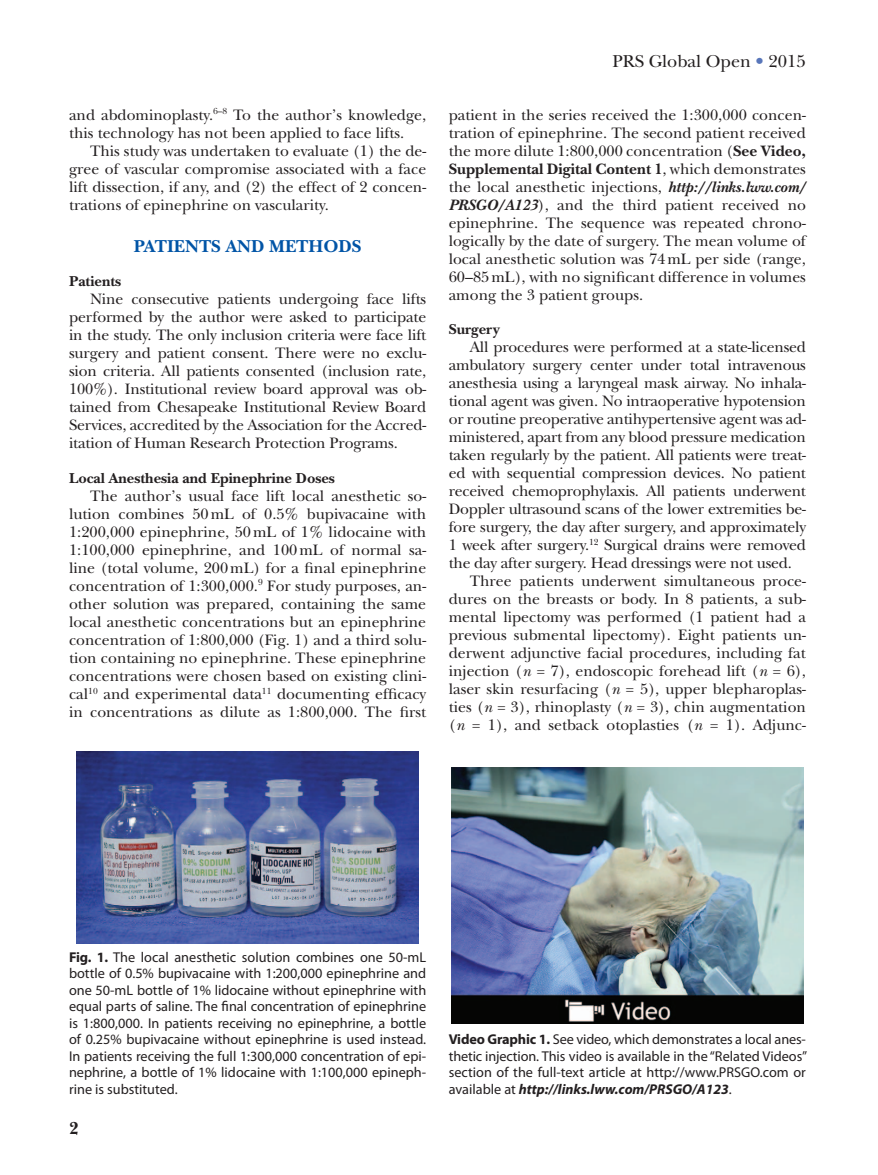
<style>
.page{position:relative;width:878px;height:1175px;background:#fff}
.page>*{position:absolute;margin:0;border:0;box-sizing:border-box;transform-origin:0 0}
.t1{font:18px "New Baskerville";color:#231f20}
.t2{font:700 18px "New Baskerville";color:#0154a6}
.t3{font:700 18px "New Baskerville";color:#231f20}
.t4{font:15.75px/18px "New Baskerville";letter-spacing:-.01em;color:#231f20;text-align:justify}
.t5{font:700 15px "New Baskerville";color:#231f20}
.t6{font:14.25px/16.5px "Myriad Pro";color:#231f20;text-align:justify}
.s1{color:#5876ba}
.s2{font-weight:700}
.s3{font-weight:700;font-style:italic}
.s4{font-style:italic}
</style>
<div class="page">
<img style="left:77px;top:751px;width:341px;height:192px">
<img style="left:451px;top:767px;width:352px;height:256px">
<p class="t4" style="left:69px;top:105px;width:359px">and abdominoplasty.<sup>6–8</sup> To the author’s knowledge, this technology has not been applied to face lifts.</p>
<p class="t4" style="left:69px;top:141px;width:359px;text-indent:21px">This study was undertaken to evaluate (1) the de&shy;gree of vascular compromise associated with a face lift dissection, if any, and (2) the effect of 2 concen&shy;trations of epinephrine on vascularity.</p>
<p class="t2" style="left:134px;top:235px;width:229px">PATIENTS AND METHODS</p>
<p class="t5" style="left:69px;top:272px;width:54px">Patients</p>
<p class="t4" style="left:69px;top:290px;width:359px;text-indent:21px">Nine consecutive patients undergoing face lifts performed by the author were asked to participate in the study. The only inclusion criteria were face lift surgery and patient consent. There were no exclu&shy;sion criteria. All patients consented (inclusion rate, 100%). Institutional review board approval was ob&shy;tained from Chesapeake Institutional Review Board Services, accredited by the Association for the Accred&shy;itation of Human Research Protection Programs.</p>
<p class="t5" style="left:69px;top:469px;width:267px">Local Anesthesia and Epinephrine Doses</p>
<p class="t4" style="left:69px;top:486px;width:359px;text-indent:21px">The author’s usual face lift local anesthetic so&shy;lution combines 50mL of 0.5% bupivacaine with 1:200,000 epinephrine, 50mL of 1% lidocaine with 1:100,000 epinephrine, and 100mL of normal sa&shy;line (total volume, 200mL) for a final epinephrine concentration of 1:300,000.<sup>9</sup> For study purposes, an&shy;other solution was prepared, containing the same local anesthetic concentrations but an epinephrine concentration of 1:800,000 (Fig. 1) and a third solu&shy;tion containing no epinephrine. These epinephrine concentrations were chosen based on existing clini&shy;cal<sup>10</sup> and experimental data<sup>11</sup> documenting efficacy in concentrations as dilute as 1:800,000. The first</p>
<p class="t1" style="left:612px;top:51px;width:195px">PRS Global Open <span class="s1">•</span> 2015</p>
<p class="t4" style="left:448px;top:105px;width:359px">patient in the series received the 1:300,000 concen&shy;tration of epinephrine. The second patient received the more dilute 1:800,000 concentration (<span class="s2">See Video, Supplemental Digital Content 1</span>, which demonstrates the local anesthetic injections, <span class="s3">http://links.lww.com/ PRSGO/A123</span>), and the third patient received no epinephrine. The sequence was repeated chrono&shy;logically by the date of surgery. The mean volume of local anesthetic solution was 74mL per side (range, 60–85mL), with no significant difference in volumes among the 3 patient groups.</p>
<p class="t5" style="left:448px;top:320px;width:52px">Surgery</p>
<p class="t4" style="left:470px;top:338px;width:337px">All procedures were performed at a state-licensed</p>
<p class="t4" style="left:449px;top:356px;width:358px">ambulatory surgery center under total intravenous</p>
<p class="t4" style="left:449px;top:374px;width:359px">anesthesia using a laryngeal mask airway. No inhala-</p>
<p class="t4" style="left:449px;top:392px;width:358px">tional agent was given. No intraoperative hypotension</p>
<p class="t4" style="left:449px;top:410px;width:358px">or routine preoperative antihypertensive agent was ad-</p>
<p class="t4" style="left:449px;top:428px;width:359px">ministered, apart from any blood pressure medication</p>
<p class="t4" style="left:449px;top:446px;width:359px">taken regularly by the patient. All patients were treat-</p>
<p class="t4" style="left:449px;top:464px;width:359px">ed with sequential compression devices. No patient</p>
<p class="t4" style="left:449px;top:482px;width:358px">received chemoprophylaxis. All patients underwent</p>
<p class="t4" style="left:449px;top:500px;width:359px">Doppler ultrasound scans of the lower extremities be-</p>
<p class="t4" style="left:449px;top:518px;width:359px">fore surgery, the day after surgery, and approximately</p>
<p class="t4" style="left:449px;top:536px;width:358px">1 week after surgery.<sup>12</sup> Surgical drains were removed</p>
<p class="t4" style="left:449px;top:554px;width:344px">the day after surgery. Head dressings were not used.</p>
<p class="t4" style="left:469px;top:572px;width:338px">Three patients underwent simultaneous proce-</p>
<p class="t4" style="left:449px;top:590px;width:359px">dures on the breasts or body. In 8 patients, a sub-</p>
<p class="t4" style="left:449px;top:608px;width:359px">mental lipectomy was performed (1 patient had a</p>
<p class="t4" style="left:449px;top:626px;width:358px">previous submental lipectomy). Eight patients un-</p>
<p class="t4" style="left:449px;top:644px;width:358px">derwent adjunctive facial procedures, including fat</p>
<p class="t4" style="left:449px;top:662px;width:359px">injection (<span class="s4">n</span> = 7), endoscopic forehead lift (<span class="s4">n</span> = 6),</p>
<p class="t4" style="left:449px;top:680px;width:359px">laser skin resurfacing (<span class="s4">n</span> = 5), upper blepharoplas-</p>
<p class="t4" style="left:449px;top:698px;width:359px">ties (<span class="s4">n</span> = 3), rhinoplasty (<span class="s4">n</span> = 3), chin augmentation</p>
<p class="t4" style="left:449px;top:716px;width:359px">(<span class="s4">n</span> = 1), and setback otoplasties (<span class="s4">n</span> = 1). Adjunc-</p>
<p class="t6" style="left:69px;top:948px;width:359px"><span class="s2">Fig. 1.</span> The local anesthetic solution combines one 50-mL bottle of 0.5% bupivacaine with 1:200,000 epinephrine and one 50-mL bottle of 1% lidocaine without epinephrine with equal parts of saline. The final concentration of epinephrine is 1:800,000. I n patients receiving no epinephrine, a bottle of 0.25% bupivacaine without epinephrine is used instead.<br>I n patients receiving the full 1:300,000 concentration of epi&shy;nephrine, a bottle of 1% lidocaine with 1:100,000 epineph&shy;rine is substituted.</p>
<p class="t3" style="left:69px;top:1118px;width:11px">2</p>
<p class="t6" style="left:449px;top:1031px;width:360px"><span class="s2">Video Graphic 1.</span> See video, which demonstrates a local anes&shy;thetic injection. This video is available in the “Related Videos” section of the full-text article at http://www.PRSGO.com or available at <span class="s3">http://links.lww.com/PRSGO/A123</span>.</p>
</div>
